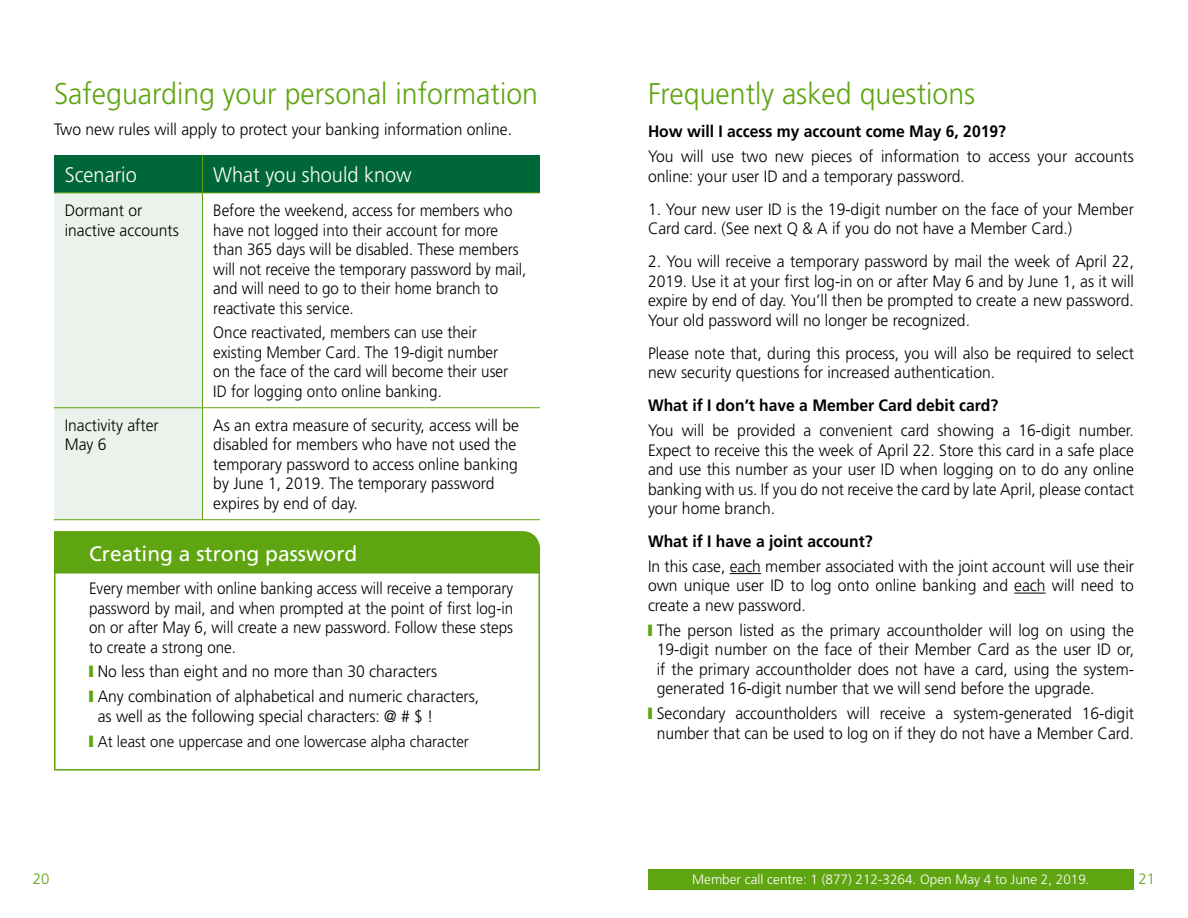
<style>
.page{position:relative;width:1188px;height:918px;background:#fff}
.page>*{position:absolute;margin:0;border:0;box-sizing:border-box;transform-origin:0 0}
.t1{font:300 30px "Frutiger";color:#5fa511;scale:.95 1}
.t2{font:300 21px "Frutiger";color:#fff;scale:.95 1}
.t3{font:21px "Frutiger";color:#fff}
.t4{font:300 16.5px/19.5px "Frutiger";color:#000;scale:.95 1}
.t5{font:300 16.5px/19.5px "Frutiger";color:#000;scale:.92 1}
.t6{font:700 16.5px "Frutiger";color:#000;scale:.95 1}
.t7{font:300 15.75px "Frutiger";color:#000;scale:.95 1}
.t8{font:300 15px "Frutiger";color:#5fa511}
.t9{font:300 13.5px "Frutiger";color:#fff}
.s1{color:#5fa511}
</style>
<div class="page">
<div style="left:648px;top:870px;width:486px;height:20px;background:#5fa511"></div>
<hr style="left:730px;top:573px;width:31px;height:1px;background:#000">
<hr style="left:1014px;top:593px;width:32px;height:1px;background:#000">
<div style="left:54px;top:156px;width:148px;height:37px;background:#006838"></div>
<div style="left:202px;top:156px;width:338px;height:37px;background:#006838"></div>
<div style="left:54px;top:193px;width:148px;height:326px;background:#ebf2eb"></div>
<hr style="left:202px;top:156px;width:1px;height:36px;background:#5fa511">
<hr style="left:202px;top:193px;width:1px;height:214px;background:#5fa511">
<hr style="left:202px;top:408px;width:1px;height:111px;background:#5fa511">
<hr style="left:54px;top:519px;width:148px;height:1px;background:#5fa511">
<hr style="left:202px;top:519px;width:338px;height:1px;background:#5fa511">
<hr style="left:54px;top:192px;width:148px;height:1px;background:#5fa511">
<hr style="left:202px;top:192px;width:338px;height:1px;background:#5fa511">
<hr style="left:54px;top:407px;width:148px;height:1px;background:#5fa511">
<hr style="left:202px;top:407px;width:338px;height:1px;background:#5fa511">
<svg style="left:54px;top:531px;width:486px;height:240px"></svg>
<div style="left:55px;top:531px;width:485px;height:43px;background:#5fa511"></div>
<h1 class="t1" style="left:54px;top:76px;width:511px">Safeguarding your personal information</h1>
<p class="t4" style="left:54px;top:120px;width:484px">Two new rules will apply to protect your banking information online.</p>
<p class="t2" style="left:65px;top:163px;width:77px">Scenario</p>
<p class="t2" style="left:213px;top:163px;width:210px">What you should know</p>
<p class="t4" style="left:65px;top:201px;width:122px">Dormant or inactive accounts</p>
<p class="t5" style="left:213px;top:201px;width:342px">Before the weekend, access for members who have not logged into their account for more than 365 days will be disabled. These members will not receive the temporary password by mail, and will need to go to their home branch to reactivate this service.</p>
<p class="t5" style="left:213px;top:323px;width:322px">Once reactivated, members can use their existing Member Card. The 19-digit number on the face of the card will become their user ID for logging onto online banking.</p>
<p class="t4" style="left:65px;top:416px;width:100px">Inactivity after<br>May 6</p>
<p class="t4" style="left:213px;top:416px;width:323px">As an extra measure of security, access will be disabled for members who have not used the temporary password to access online banking by June 1, 2019. The temporary password expires by end of day.</p>
<p class="t3" style="left:89px;top:541px;width:270px">Creating a strong password</p>
<p class="t5" style="left:89px;top:579px;width:463px;text-align:justify">Every member with online banking access will receive a temporary password by mail, and when prompted at the point of first log-in on or after May 6, will create a new password. Follow these steps to create a strong one.</p>
<p class="t4" style="left:89px;top:662px;width:368px"><span class="s1">■</span> No less than eight and no more than 30 characters</p>
<p class="t4" style="left:98px;top:687px;width:403px;text-indent:-9px"><span class="s1">■</span> Any combination of alphabetical and numeric characters, as well as the following special characters: @ # $ !</p>
<p class="t7" style="left:89px;top:732px;width:401px"><span class="s1">■</span> At least one uppercase and one lowercase alpha character</p>
<h1 class="t1" style="left:648px;top:76px;width:346px">Frequently asked questions</h1>
<p class="t6" style="left:648px;top:122px;width:378px">How will I access my account come May 6, 2019?</p>
<p class="t4" style="left:648px;top:147px;width:513px">You will use two new pieces of information to access your accounts online: your user ID and a temporary password.</p>
<p class="t4" style="left:648px;top:199px;width:513px">1. Your new user ID is the 19-digit number on the face of your Member<br>Card card. (See next Q &amp; A if you do not have a Member Card.)</p>
<p class="t4" style="left:648px;top:252px;width:513px;text-align:justify">2. You will receive a temporary password by mail the week of April 22, 2019. Use it at your first log-in on or after May 6 and by June 1, as it will expire by end of day. You’ll then be prompted to create a new password.<br>Your old password will no longer be recognized.</p>
<p class="t4" style="left:648px;top:343px;width:513px">Please note that, during this process, you will also be required to select new security questions for increased authentication.</p>
<p class="t6" style="left:648px;top:396px;width:370px">What if I don’t have a Member Card debit card?</p>
<p class="t4" style="left:648px;top:421px;width:513px;text-align:justify">You will be provided a convenient card showing a 16-digit number.<br>Expect to receive this the week of April 22. Store this card in a safe place and use this number as your user ID when logging on to do any online banking with us. If you do not receive the card by late April, please contact your home branch.</p>
<p class="t6" style="left:648px;top:532px;width:238px">What if I have a joint account?</p>
<p class="t4" style="left:648px;top:557px;width:513px;text-align:justify">In this case, each member associated with the joint account will use their own unique user ID to log onto online banking and each will need to create a new password.</p>
<p class="t4" style="left:657px;top:621px;width:504px;text-align:justify;text-indent:-9px"><span class="s1">■</span> The person listed as the primary accountholder will log on using the 19-digit number on the face of their Member Card as the user ID or, if the primary accountholder does not have a card, using the system&shy;generated 16-digit number that we will send before the upgrade.</p>
<p class="t4" style="left:648px;top:704px;width:513px;text-align:center"><span class="s1">■</span> Secondary accountholders will receive a system-generated 16-digit number that can be used to log on if they do not have a Member Card.</p>
<p class="t8" style="left:33px;top:870px;width:18px">20</p>
<p class="t9" style="left:692px;top:872px;width:399px">Member call centre: 1 (877) 212-3264. Open May 4 to June 2, 2019.</p>
<p class="t8" style="left:1138px;top:870px;width:18px">21</p>
</div>
